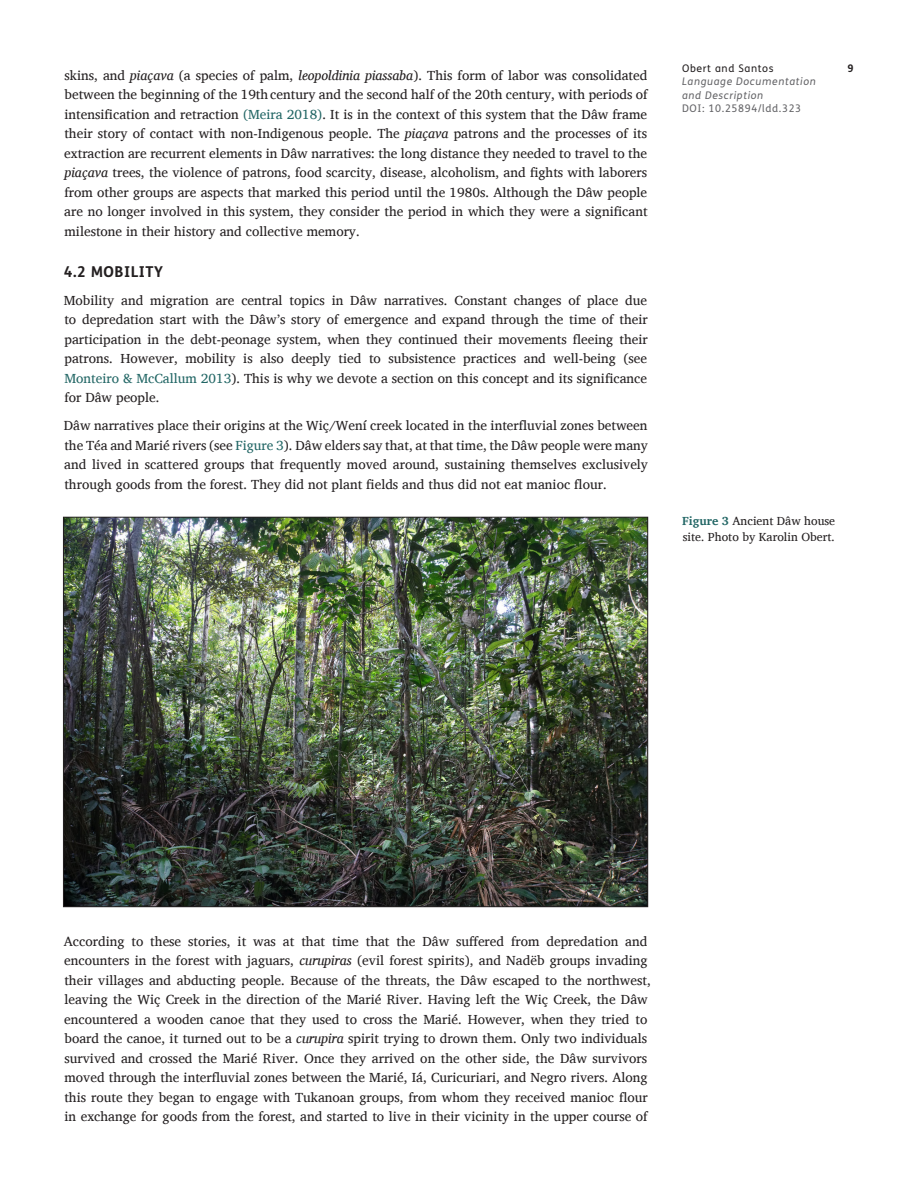
<style>
.page{position:relative;width:918px;height:1188px;background:#fff}
.page>*{position:absolute;margin:0;border:0;box-sizing:border-box;transform-origin:0 0}
.t1{font:700 15px "FS Me";letter-spacing:.03em;color:#231f20}
.Body_Copy{font:13.5px/19.5px "Charis SIL";color:#231f20;text-align:justify}
.Figure_copy{font:12px/16.5px "Charis SIL";color:#231f20}
.t2{font:italic 10.5px/13.5px "FS Me";letter-spacing:.06em;color:#636366}
.t3{font:10.5px "FS Me";letter-spacing:.06em;color:#636366}
.t4{font:10.5px "FS Me";letter-spacing:.06em;color:#231f20}
.t5{font:700 10.5px "FS Me";color:#231f20}
.s1{font-style:italic}
.s2{color:#226665}
.s3{font-weight:700;color:#226665}
</style>
<div class="page">
<img style="left:65px;top:519px;width:581px;height:386px">
<p class="Body_Copy" style="left:64px;top:66px;width:585px">skins, and <span class="s1">piaçava</span> (a species of palm, <span class="s1">leopoldinia piassaba</span>). This form of labor was consolidated between the beginning of the 19th century and the second half of the 20th century, with periods of intensification and retraction <span class="s2">(Meira 2018)</span>. It is in the context of this system that the Dâw frame their story of contact with non-Indigenous people. The <span class="s1">piaçava</span> patrons and the processes of its extraction are recurrent elements in Dâw narratives: the long distance they needed to travel to the <span class="s1">piaçava</span> trees, the violence of patrons, food scarcity, disease, alcoholism, and fights with laborers from other groups are aspects that marked this period until the 1980s. Although the Dâw people are no longer involved in this system, they consider the period in which they were a significant milestone in their history and collective memory.</p>
<h2 class="t1" style="left:64px;top:262px;width:101px">4.2 MOBILITY</h2>
<p class="Body_Copy" style="left:64px;top:290px;width:586px">Mobility and migration are central topics in Dâw narratives. Constant changes of place due to depredation start with the Dâw’s story of emergence and expand through the time of their participation in the debt-peonage system, when they continued their movements fleeing their patrons. However, mobility is also deeply tied to subsistence practices and well-being (see <span class="s2">Monteiro &amp; McCallum 2013</span>). This is why we devote a section on this concept and its significance for Dâw people.</p>
<p class="Body_Copy" style="left:64px;top:416px;width:586px">Dâw narratives place their origins at the Wiç/Wení creek located in the interfluvial zones between the Téa and Marié rivers (see <span class="s2">Figure 3</span>). Dâw elders say that, at that time, the Dâw people were many and lived in scattered groups that frequently moved around, sustaining themselves exclusively through goods from the forest. They did not plant fields and thus did not eat manioc flour.</p>
<p class="t4" style="left:682px;top:62px;width:93px">Obert and Santos</p>
<p class="t5" style="left:848px;top:62px;width:8px">9</p>
<p class="t2" style="left:682px;top:75px;width:135px">Language Documentation and Description</p>
<p class="t3" style="left:682px;top:102px;width:121px">DOI: 10.25894/ldd.323</p>
<p class="Figure_copy" style="left:682px;top:512px;width:155px"><span class="s3">Figure 3</span> Ancient Dâw house site. Photo by Karolin Obert.</p>
<p class="Body_Copy" style="left:64px;top:931px;width:589px;text-align:left">According to these stories, it was at that time that the Dâw suffered from depredation and encounters in the forest with jaguars, <span class="s1">curupiras</span> (evil forest spirits), and Nadëb groups invading their villages and abducting people. Because of the threats, the Dâw escaped to the northwest, leaving the Wiç Creek in the direction of the Marié River. Having left the Wiç Creek, the Dâw encountered a wooden canoe that they used to cross the Marié. However, when they tried to board the canoe, it turned out to be a <span class="s1">curupira</span> spirit trying to drown them. Only two individuals survived and crossed the Marié River. Once they arrived on the other side, the Dâw survivors moved through the interfluvial zones between the Marié, Iá, Curicuriari, and Negro rivers. Along this route they began to engage with Tukanoan groups, from whom they received manioc flour in exchange for goods from the forest, and started to live in their vicinity in the upper course of</p>
</div>
